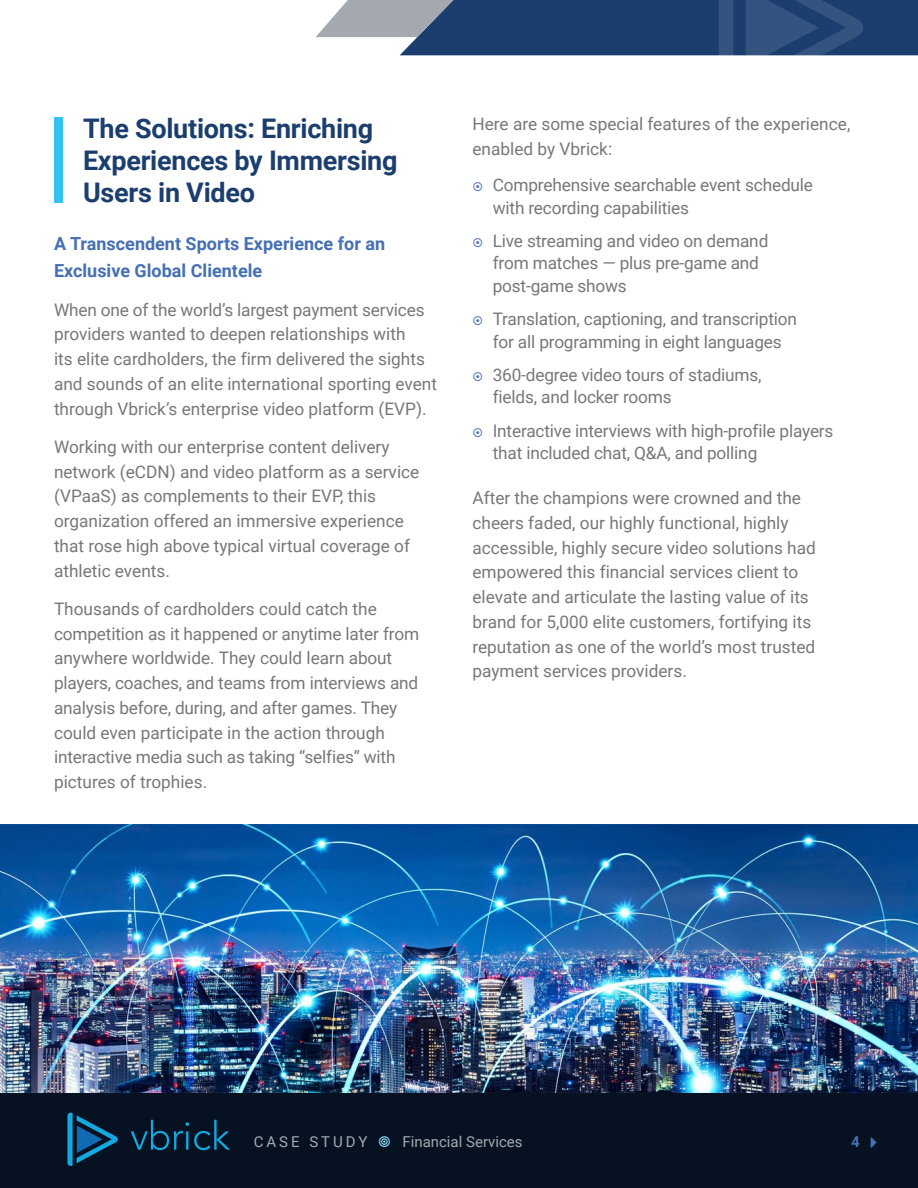
<style>
.page{position:relative;width:918px;height:1188px;background:#fff}
.page>*{position:absolute;margin:0;border:0;box-sizing:border-box;transform-origin:0 0}
.head{font:700 27px/32.4px "Roboto";letter-spacing:-.01em;color:#1b3e6f}
.sub{font:700 18px/27px "Roboto";color:#4570b3}
.body{font:17.25px/24.8px "Roboto";color:#75787b}
.t1{font:15px "Roboto";color:#a4a9af}
.t2{font:15px "Roboto";letter-spacing:.2em;color:#a4a9af}
.t3{font:700 15px "Roboto";color:#4570b3}
</style>
<div class="page">
<div style="left:54px;top:117px;width:9px;height:85px;background:#35c2f2"></div>
<svg style="left:316px;top:0;width:602px;height:56px;background:#405c83"></svg>
<div style="left:0;top:1093px;width:918px;height:95px;background:#061222"></div>
<svg style="left:131px;top:1120px;width:99px;height:30px"></svg>
<svg style="left:67px;top:1113px;width:51px;height:53px"></svg>
<svg style="left:871px;top:1137px;width:5px;height:11px"></svg>
<img style="left:0;top:824px;width:918px;height:269px">
<p class="head" style="left:83px;top:111px;width:316px">The Solutions: Enriching<br>Experiences by Immersing<br>Users in Video</p>
<p class="sub" style="left:54px;top:230px;width:333px">A Transcendent Sports Experience for an<br>Exclusive Global Clientele</p>
<p class="body" style="left:54px;top:296px;width:385px">When one of the world’s largest payment services providers wanted to deepen relationships with<br>its elite cardholders, the firm delivered the sights and sounds of an elite international sporting event through Vbrick’s enterprise video platform (EVP).</p>
<p class="body" style="left:54px;top:434px;width:367px">Working with our enterprise content delivery network (eCDN) and video platform as a service (VPaaS) as complements to their EVP, this organization offered an immersive experience that rose high above typical virtual coverage of athletic events.</p>
<p class="body" style="left:54px;top:596px;width:367px">Thousands of cardholders could catch the competition as it happened or anytime later from anywhere worldwide. They could learn about players, coaches, and teams from interviews and analysis before, during, and after games. They could even participate in the action through interactive media such as taking “selfies” with pictures of trophies.</p>
<p class="body" style="left:472px;top:111px;width:379px">Here are some special features of the experience, enabled by Vbrick:</p>
<p class="body" style="left:493px;top:173px;width:322px;line-height:22.5px">Comprehensive searchable event schedule with recording capabilities</p>
<p class="body" style="left:493px;top:229px;width:277px;line-height:22.5px">Live streaming and video on demand from matches — plus pre-game and post-game shows</p>
<p class="body" style="left:493px;top:307px;width:306px;line-height:22.5px">Translation, captioning, and transcription for all programming in eight languages</p>
<p class="body" style="left:493px;top:363px;width:270px;line-height:22.5px">360-degree video tours of stadiums, fields, and locker rooms</p>
<p class="body" style="left:493px;top:419px;width:342px;line-height:22.5px">Interactive interviews with high-profile players that included chat, Q&amp;A, and polling</p>
<p class="body" style="left:472px;top:485px;width:345px">After the champions were crowned and the cheers faded, our highly functional, highly accessible, highly secure video solutions had empowered this financial services client to elevate and articulate the lasting value of its brand for 5,000 elite customers, fortifying its reputation as one of the world’s most trusted payment services providers.</p>
<p class="t2" style="left:254px;top:1131px;width:115px">CASE STUDY</p>
<p class="t1" style="left:402px;top:1131px;width:122px">Financial Services</p>
<p class="t3" style="left:851px;top:1131px;width:10px">4</p>
</div>
